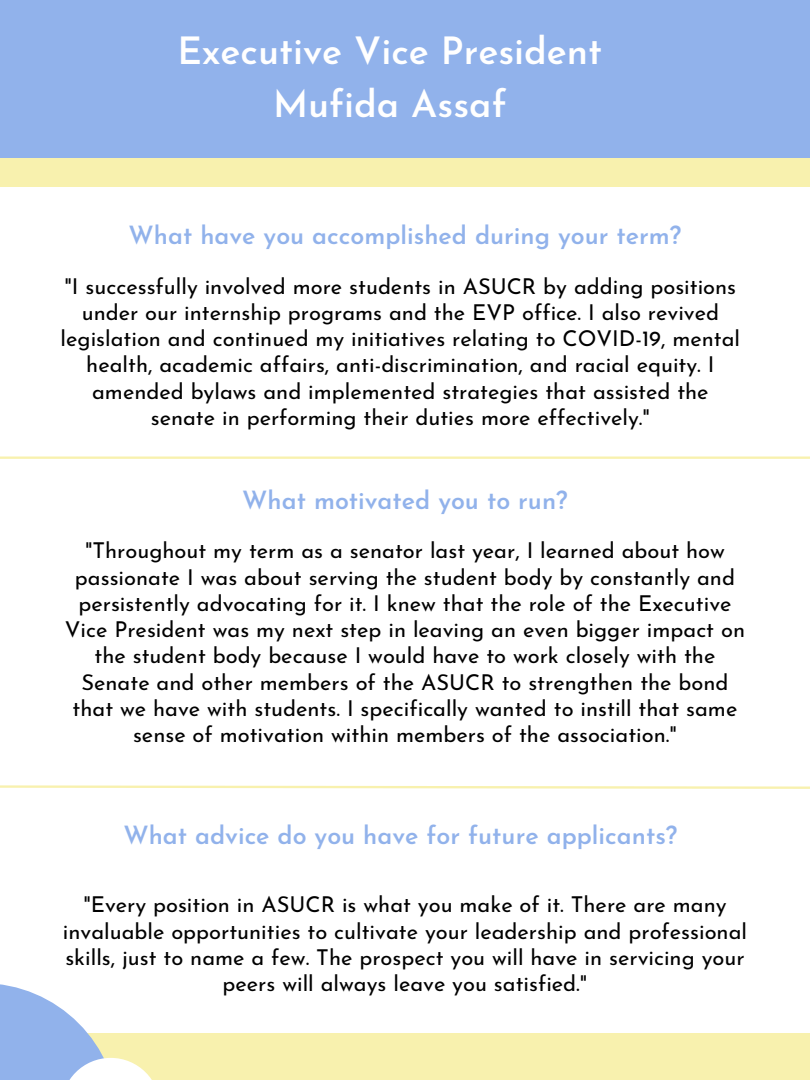
<style>
.page{position:relative;width:810px;height:1080px;background:#f8f1ae}
.page>*{position:absolute;margin:0;border:0;box-sizing:border-box;transform-origin:0 0}
.t1{font:600 37.5px/52.5px "Josefin Sans";color:#fff;text-align:center}
.t2{font:600 25px "Josefin Sans";color:#91b2eb}
.t3{font:21.88px/26.2px "Josefin Sans";color:#000;text-align:center}
</style>
<div class="page">
<div style="left:0;top:0;width:810px;height:157px;background:#91b2eb"></div>
<div style="left:0;top:188px;width:810px;height:892px;background:#fff"></div>
<hr style="left:0;top:457px;width:810px;height:2px;background:#f8f1ae">
<svg style="left:0;top:785px;width:810px;height:4px"></svg>
<div style="left:0;top:1034px;width:810px;height:46px;background:#f8f1ae"></div>
<svg style="left:0;top:984px;width:160px;height:96px"></svg>
<h1 class="t1" style="left:178px;top:29px;width:426px">Executive Vice President<br>Mufida Assaf</h1>
<p class="t2" style="left:129px;top:225px;width:554px">What have you accomplished during your term?</p>
<p class="t3" style="left:61px;top:275px;width:681px">"I successfully involved more students in ASUCR by adding positions under our internship programs and the EVP office. I also revived legislation and continued my initiatives relating to COVID-19, mental health, academic affairs, anti-discrimination, and racial equity. I amended bylaws and implemented strategies that assisted the senate in performing their duties more effectively."</p>
<p class="t2" style="left:242px;top:490px;width:327px">What motivated you to run?</p>
<p class="t3" style="left:65px;top:540px;width:682px">"Throughout my term as a senator last year, I learned about how passionate I was about serving the student body by constantly and persistently advocating for it. I knew that the role of the Executive Vice President was my next step in leaving an even bigger impact on the student body because I would have to work closely with the Senate and other members of the ASUCR to strengthen the bond that we have with students. I specifically wanted to instill that same sense of motivation within members of the association."</p>
<p class="t2" style="left:123px;top:825px;width:556px">What advice do you have for future applicants?</p>
<p class="t3" style="left:63px;top:894px;width:686px">"Every position in ASUCR is what you make of it. There are many invaluable opportunities to cultivate your leadership and professional skills, just to name a few. The prospect you will have in servicing your peers will always leave you satisfied."</p>
</div>
